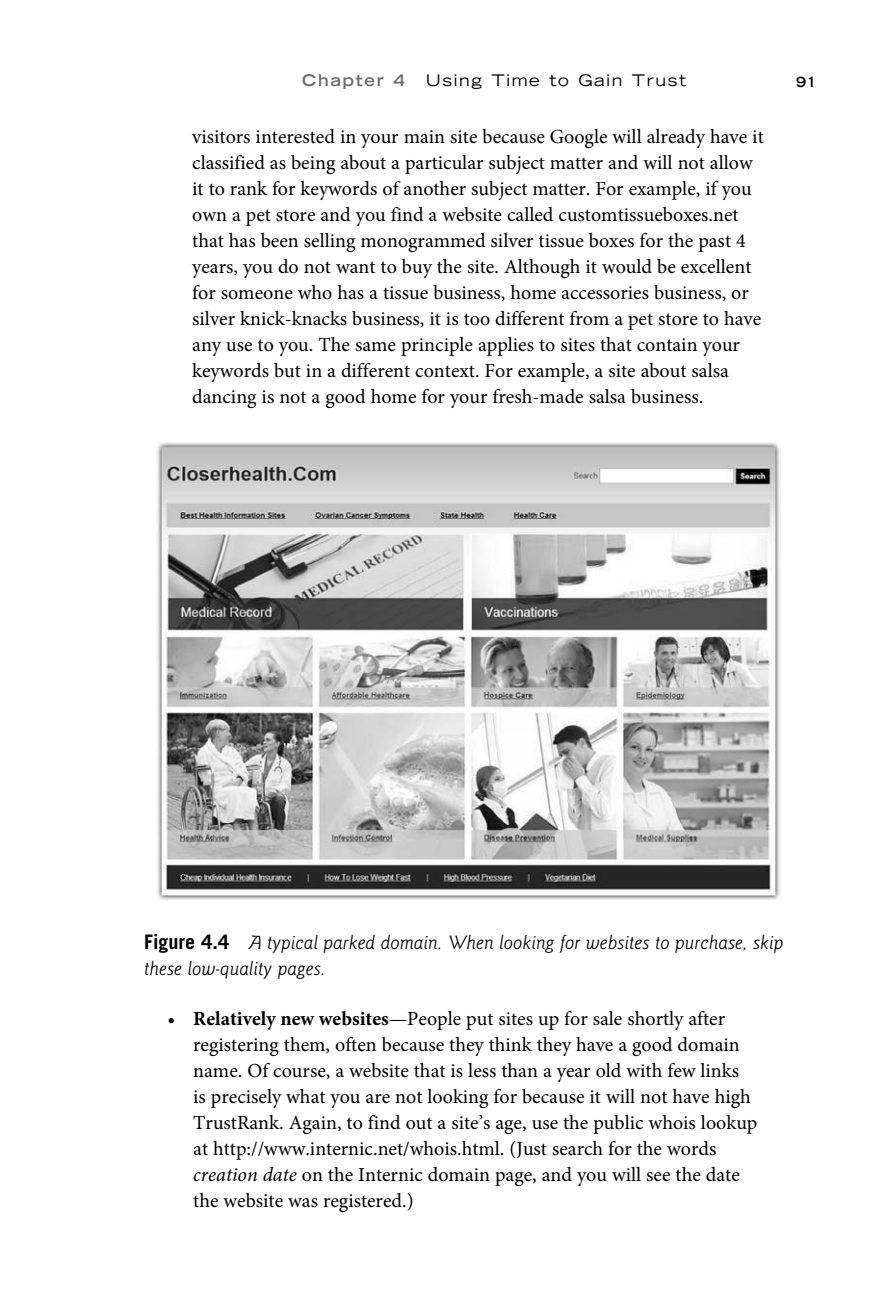
<style>
.page{position:relative;width:889px;height:1296px;background:#fff}
.page>*{position:absolute;margin:0;border:0;box-sizing:border-box;transform-origin:0 0}
.t1{font:20px/26px "Minion Pro";color:#000}
.t2{font:italic 20px/26px "Goudy Sans Std";color:#000}
.t3{font:expanded 16px "Trade Gothic LT Std";letter-spacing:.1em;color:#000}
.t4{font:700 expanded 16px "Trade Gothic LT Std";letter-spacing:.1em;color:#6e6e6e}
.t5{font:700 expanded 14px "Trade Gothic LT Std";color:#000}
.s1{font-family:"Trade Gothic LT Std";font-weight:700;font-style:normal}
.s2{font-weight:700}
.s3{font-style:italic}
</style>
<div class="page">
<img style="left:157px;top:442px;width:623px;height:458px">
<p class="t4" style="left:302px;top:74px;width:104px">Chapter 4</p>
<p class="t3" style="left:426px;top:74px;width:262px">Using Time to Gain Trust</p>
<p class="t5" style="left:796px;top:76px;width:22px">91</p>
<p class="t1" style="left:192px;top:125px;width:573px">visitors interested in your main site because Google will already have it classified as being about a particular subject matter and will not allow it to rank for keywords of another subject matter. For example, if you own a pet store and you find a website called customtissueboxes.net that has been selling monogrammed silver tissue boxes for the past 4 years, you do not want to buy the site. Although it would be excellent for someone who has a tissue business, home accessories business, or silver knick-knacks business, it is too different from a pet store to have any use to you. The same principle applies to sites that contain your keywords but in a different context. For example, a site about salsa dancing is not a good home for your fresh-made salsa business.</p>
<p class="t2" style="left:144px;top:930px;width:640px"><span class="s1">Figure 4.4</span> A typical parked domain. When looking for websites to purchase, skip these low-quality pages.</p>
<p class="t1" style="left:193px;top:1007px;width:565px;text-indent:-26px">• <span class="s2">Relatively new websites</span> — People put sites up for sale shortly after registering them, often because they think they have a good domain name. Of course, a website that is less than a year old with few links<br>is precisely what you are not looking for because it will not have high TrustRank. Again, to find out a site’s age, use the public whois lookup at http://www.internic.net/whois.html . (Just search for the words <span class="s3">creation date</span> on the Internic domain page, and you will see the date the website was registered.)</p>
</div>
